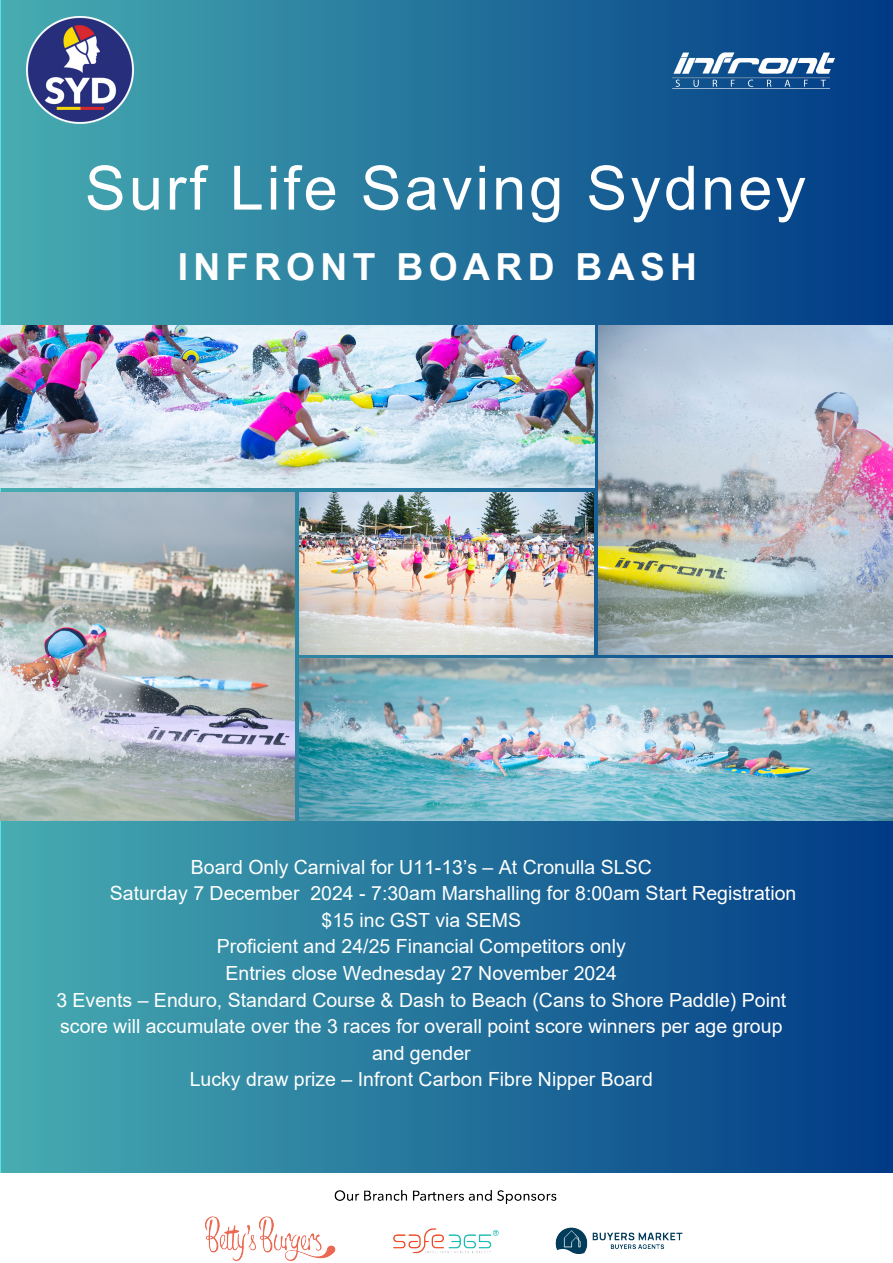
<style>
.page{position:relative;width:893px;height:1263px;background:#fff}
.page>*{position:absolute;margin:0;border:0;box-sizing:border-box;transform-origin:0 0}
.t1{font:61.12px "Arial MT Pro";letter-spacing:.05em;color:#fff}
.t2{font:700 37.28px "Arial MT Pro";letter-spacing:.145em;color:#fff}
.t3{font:19.5px "Arial";color:#fff}
</style>
<div class="page">
<div style="left:1px;top:0;width:892px;height:1173px;background:linear-gradient(to right,#47adb1,#013a86)"></div>
<img style="left:0;top:326px;width:594px;height:162px">
<img style="left:599px;top:326px;width:294px;height:328px">
<img style="left:299px;top:492px;width:295px;height:162px">
<img style="left:299px;top:659px;width:594px;height:162px">
<img style="left:0;top:492px;width:295px;height:329px">
<img style="left:663px;top:44px;width:179px;height:52px">
<img style="left:27px;top:16px;width:106px;height:107px">
<img style="left:205px;top:1189px;width:478px;height:72px">
<p class="t1" style="left:85px;top:165px;width:722px">Surf Life Saving Sydney</p>
<p class="t2" style="left:178px;top:252px;width:521px">INFRONT BOARD BASH</p>
<p class="t3" style="left:191px;top:853px;width:462px">Board Only Carnival for U11-13’s – At Cronulla SLSC</p>
<p class="t3" style="left:110px;top:880px;width:688px">Saturday 7 December 2024 - 7:30am Marshalling for 8:00am Start Registration</p>
<p class="t3" style="left:321px;top:906px;width:201px">$15 inc GST via SEMS</p>
<p class="t3" style="left:217px;top:933px;width:410px">Proficient and 24/25 Financial Competitors only</p>
<p class="t3" style="left:226px;top:960px;width:393px">Entries close Wednesday 27 November 2024</p>
<p class="t3" style="left:56px;top:986px;width:731px">3 Events – Enduro, Standard Course &amp; Dash to Beach (Cans to Shore Paddle) Point</p>
<p class="t3" style="left:60px;top:1013px;width:724px">score will accumulate over the 3 races for overall point score winners per age group</p>
<p class="t3" style="left:372px;top:1039px;width:100px">and gender</p>
<p class="t3" style="left:190px;top:1066px;width:464px">Lucky draw prize – Infront Carbon Fibre Nipper Board</p>
</div>
